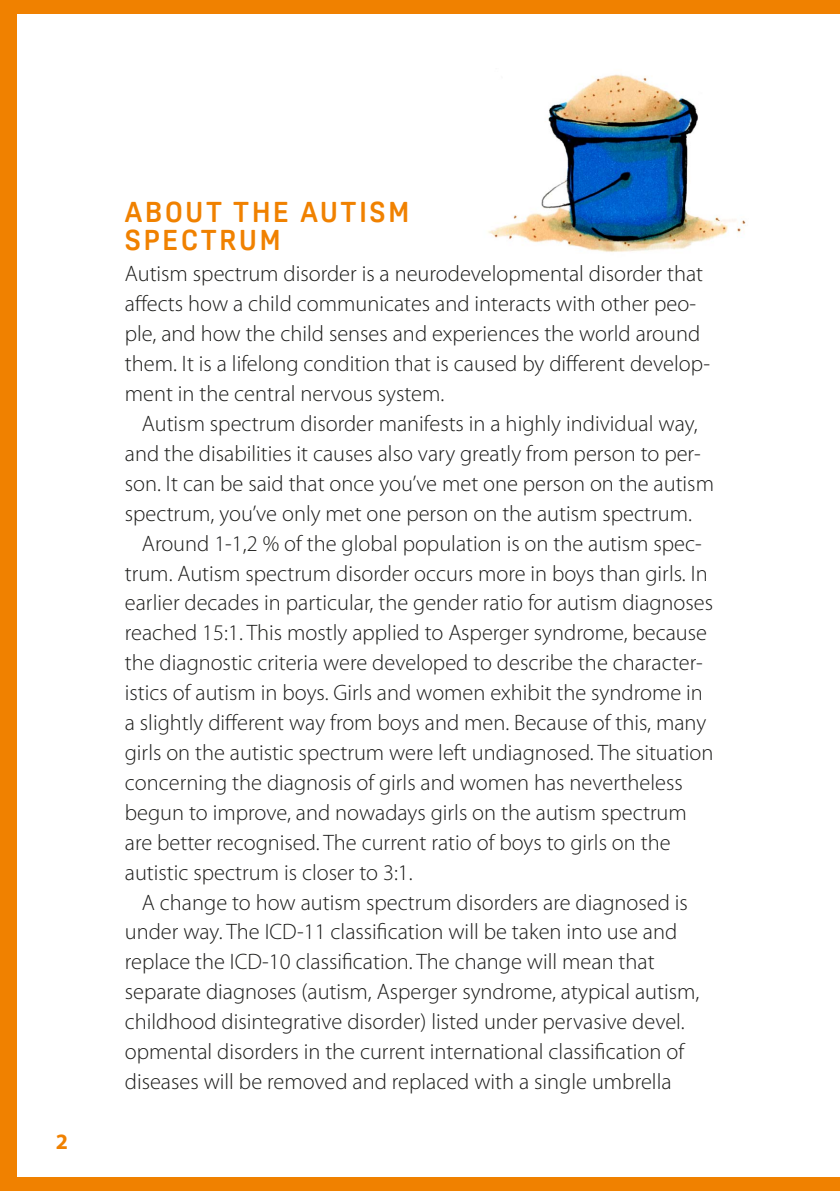
<style>
.page{position:relative;width:840px;height:1191px;background:#fff}
.page>*{position:absolute;margin:0;border:0;box-sizing:border-box;transform-origin:0 0}
._1_OTSIKKO_H1{font:700 28px/28px "Oscine";letter-spacing:.1em;color:#f08100}
._2__leipis_P{font:300 22.4px/29.8px "Myriad Pro";color:#1d1d1b}
._1_leipis_P{font:300 22.4px/30px "Myriad Pro";color:#1d1d1b}
.t1{font:700 22px "Myriad Pro";color:#f08100}
</style>
<div class="page">
<div style="left:0;top:0;width:839px;height:1191px;background:#f08100"></div>
<div style="left:17px;top:14px;width:822px;height:1162px;background:#fff"></div>
<img style="left:488px;top:74px;width:258px;height:178px">
<p class="t1" style="left:56px;top:1127px;width:14px">2</p>
<h1 class="_1_OTSIKKO_H1" style="left:125px;top:198px;width:286px">ABOUT THE AUTISM<br>SPECTRUM</h1>
<p class="_1_leipis_P" style="left:125px;top:259px;width:586px">Autism spectrum disorder is a neurodevelopmental disorder that affects how a child communicates and interacts with other peo&shy;ple, and how the child senses and experiences the world around them. It is a lifelong condition that is caused by different develop&shy;ment in the central nervous system.</p>
<p class="_2__leipis_P" style="left:125px;top:408px;width:590px;text-indent:17px">Autism spectrum disorder manifests in a highly individual way, and the disabilities it causes also vary greatly from person to per&shy;son. It can be said that once you’ve met one person on the autism spectrum, you’ve only met one person on the autism spectrum.</p>
<p class="_2__leipis_P" style="left:125px;top:528px;width:590px;text-indent:17px">Around 1-1,2 % of the global population is on the autism spec&shy;trum. Autism spectrum disorder occurs more in boys than girls. In earlier decades in particular, the gender ratio for autism diagnoses reached 15:1. This mostly applied to Asperger syndrome, because the diagnostic criteria were developed to describe the character&shy;istics of autism in boys. Girls and women exhibit the syndrome in a slightly different way from boys and men. Because of this, many girls on the autistic spectrum were left undiagnosed. The situation concerning the diagnosis of girls and women has nevertheless begun to improve, and nowadays girls on the autism spectrum are better recognised. The current ratio of boys to girls on the autistic spectrum is closer to 3:1.</p>
<p class="_2__leipis_P" style="left:125px;top:887px;width:575px;text-indent:17px">A change to how autism spectrum disorders are diagnosed is under way. The ICD-11 classification will be taken into use and replace the ICD-10 classification. The change will mean that separate diagnoses (autism, Asperger syndrome, atypical autism, childhood disintegrative disorder) listed under pervasive devel. opmental disorders in the current international classification of diseases will be removed and replaced with a single umbrella</p>
</div>
